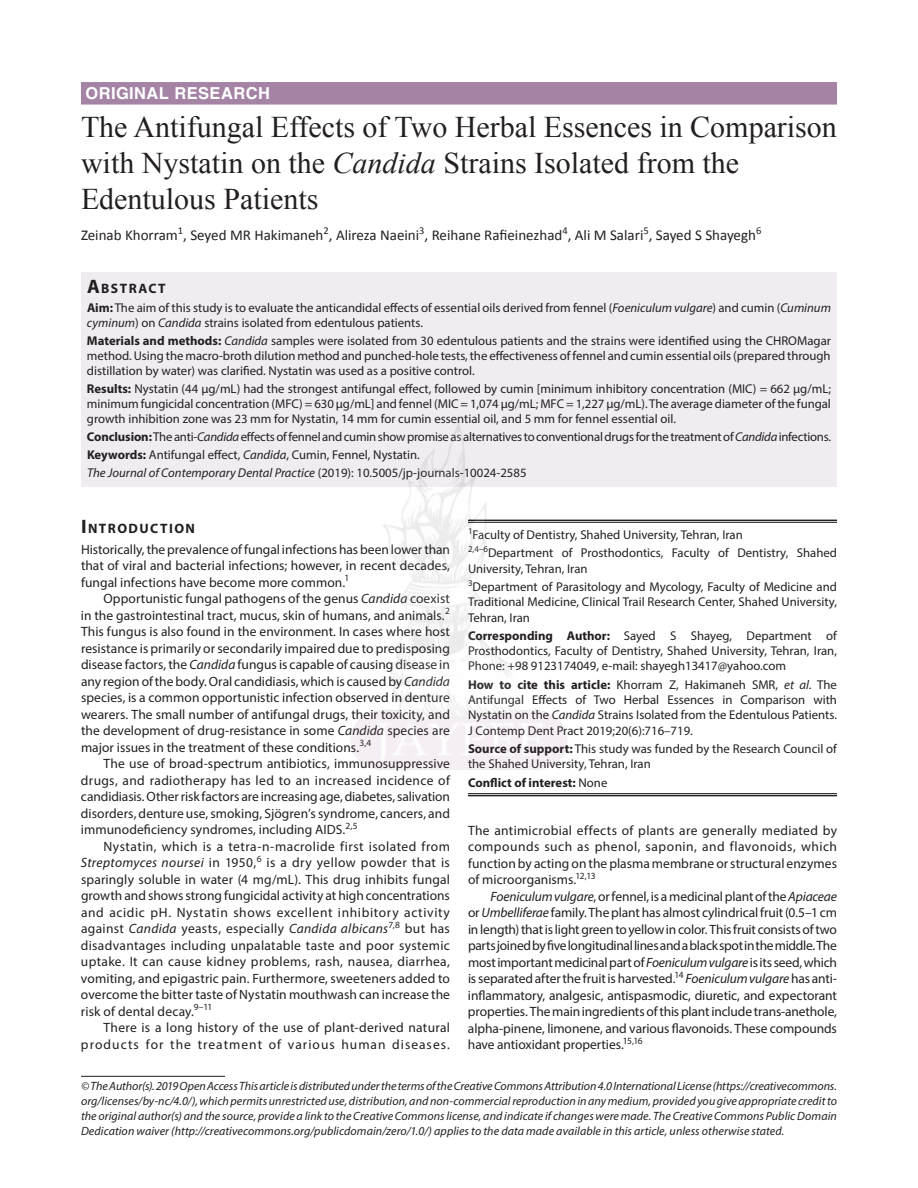
<style>
.page{position:relative;width:918px;height:1188px;background:#fff}
.page>*{position:absolute;margin:0;border:0;box-sizing:border-box;transform-origin:0 0}
.AT{font:30px/36px "Times New Roman";color:#231f20}
.t1{font:700 16.5px "Helvetica LT Std";letter-spacing:.025em;color:#fff}
.AU{font:15px "Calibri";color:#231f20}
.AB{font:700 13.65px "Myriad Pro";letter-spacing:.105em;color:#231f20}
.Para{font:13.5px/16.5px "Myriad Pro";letter-spacing:.005em;color:#231f20;text-align:justify}
.Para-first{font:13.5px/16.5px "Myriad Pro";letter-spacing:.005em;color:#231f20;text-align:justify}
.Para-2{font:13.5px/16.5px "Myriad Pro";letter-spacing:.065em;color:#231f20;text-align:right}
.KW{font:12.75px/15px "Myriad Pro";color:#231f20;text-align:justify}
.AF{font:12.75px/15.3px "Myriad Pro";color:#231f20;text-align:justify}
.KW-2{font:12.75px "Myriad Pro";letter-spacing:-.02em;color:#231f20}
.KW_-last{font:italic 12.75px "Myriad Pro";color:#231f20}
.AF_-first{font:12.75px "Myriad Pro";color:#231f20}
.AF_-last{font:700 12.75px "Myriad Pro";color:#231f20}
.t2{font:italic 12px/15px "Myriad Pro";letter-spacing:.005em;color:#231f20;text-align:justify}
.s1{font-style:italic}
.s2{font-size:19.5px}
.s3{font-weight:700}
.s4{font-style:normal}
.s5{font-weight:400}
</style>
<div class="page">
<div style="left:81px;top:82px;width:756px;height:23px;background:#a483a5"></div>
<div style="left:81px;top:272px;width:756px;height:26px;background:#f0ecf1"></div>
<div style="left:81px;top:297px;width:756px;height:39px;background:#f0ecf1"></div>
<div style="left:81px;top:330px;width:756px;height:54px;background:#f0ecf1"></div>
<div style="left:81px;top:378px;width:756px;height:54px;background:#f0ecf1"></div>
<div style="left:81px;top:426px;width:756px;height:24px;background:#f0ecf1"></div>
<div style="left:81px;top:444px;width:756px;height:24px;background:#f0ecf1"></div>
<div style="left:81px;top:462px;width:756px;height:24px;background:#f0ecf1"></div>
<hr style="left:468px;top:520px;width:369px;height:1px;background:#231f20">
<hr style="left:468px;top:522px;width:369px;height:1px;background:#231f20">
<hr style="left:468px;top:793px;width:369px;height:1px;background:#231f20">
<hr style="left:468px;top:795px;width:369px;height:1px;background:#231f20">
<hr style="left:81px;top:1076px;width:144px;height:1px;background:#231f20">
<img style="left:347px;top:421px;width:224px;height:349px">
<p class="t1" style="left:86px;top:83px;width:186px">ORIGINAL RESEARCH</p>
<p class="AT" style="left:81px;top:108px;width:757px">The Antifungal Effects of Two Herbal Essences in Comparison with Nystatin on the <span class="s1">Candida</span> Strains Isolated from the<br>Edentulous Patients</p>
<p class="AU" style="left:81px;top:226px;width:682px">Zeinab Khorram<sup>1</sup>, Seyed MR Hakimaneh<sup>2</sup>, Alireza Naeini<sup>3</sup>, Reihane Rafieinezhad<sup>4</sup>, Ali M Salari<sup>5</sup>, Sayed S Shayegh<sup>6</sup></p>
<p class="AB" style="left:87px;top:279px;width:80px"><span class="s2">A</span>BSTRACT</p>
<p class="KW" style="left:87px;top:300px;width:746px"><span class="s3">Aim:</span> The aim of this study is to evaluate the anticandidal effects of essential oils derived from fennel (<span class="s1">Foeniculum vulgare</span>) and cumin (<span class="s1">Cuminum cyminum</span>) on <span class="s1">Candida</span> strains isolated from edentulous patients.</p>
<p class="KW" style="left:87px;top:333px;width:746px"><span class="s3">Materials and methods:</span> <span class="s1">Candida</span> samples were isolated from 30 edentulous patients and the strains were identified using the CHROMagar method. Using the macro-broth dilution method and punched-hole tests, the effectiveness of fennel and cumin essential oils (prepared through distillation by water) was clarified. Nystatin was used as a positive control.</p>
<p class="KW" style="left:87px;top:381px;width:746px"><span class="s3">Results:</span> Nystatin (44 µg/mL) had the strongest antifungal effect, followed by cumin [minimum inhibitory concentration (MIC) = 662 μg/mL; minimum fungicidal concentration (MFC) = 630 μg/mL] and fennel (MIC = 1,074 μg/mL; MFC = 1,227 μg/mL). The average diameter of the fungal growth inhibition zone was 23 mm for Nystatin, 14 mm for cumin essential oil, and 5 mm for fennel essential oil.</p>
<p class="KW-2" style="left:87px;top:429px;width:746px"><span class="s3">Conclusion:</span> The anti-<span class="s1">Candida</span> effects of fennel and cumin show promise as alternatives to conventional drugs for the treatment of <span class="s1">Candida</span> infections.</p>
<p class="KW" style="left:87px;top:447px;width:334px"><span class="s3">Keywords:</span> Antifungal effect, <span class="s1">Candida</span>, Cumin, Fennel, Nystatin.</p>
<p class="KW_-last" style="left:87px;top:465px;width:441px">The Journal of Contemporary Dental Practice <span class="s4">(2019): 10.5005/jp-journals-10024-2585</span></p>
<h1 class="AB" style="left:81px;top:519px;width:116px"><span class="s2">I</span>NTRODUCTION</h1>
<p class="Para-first" style="left:81px;top:541px;width:371px">Historically, the prevalence of fungal infections has been lower than that of viral and bacterial infections; however, in recent decades, fungal infections have become more common.<sup>1</sup></p>
<p class="Para" style="left:81px;top:590px;width:371px;text-indent:23px">Opportunistic fungal pathogens of the genus <span class="s1">Candida</span> coexist in the gastrointestinal tract, mucus, skin of humans, and animals.<sup>2<br></sup>This fungus is also found in the environment. In cases where host resistance is primarily or secondarily impaired due to predisposing disease factors, the <span class="s1">Candida</span> fungus is capable of causing disease in any region of the body. Oral candidiasis, which is caused by <span class="s1">Candida </span>species, is a common opportunistic infection observed in denture wearers. The small number of antifungal drugs, their toxicity, and the development of drug-resistance in some <span class="s1">Candida</span> species are major issues in the treatment of these conditions.<sup>3,4</sup></p>
<p class="Para" style="left:81px;top:755px;width:371px;text-indent:23px">The use of broad-spectrum antibiotics, immunosuppressive drugs, and radiotherapy has led to an increased incidence of candidiasis. Other risk factors are increasing age, diabetes, salivation disorders, denture use, smoking, Sjögren’s syndrome, cancers, and immunodeficiency syndromes, including AIDS.<sup>2,5</sup></p>
<p class="Para" style="left:81px;top:838px;width:371px;text-indent:23px">Nystatin, which is a tetra-n-macrolide first isolated from <span class="s1">Streptomyces noursei</span> in 1950,<sup>6</sup> is a dry yellow powder that is sparingly soluble in water (4 mg/mL). This drug inhibits fungal growth and shows strong fungicidal activity at high concentrations and acidic pH. Nystatin shows excellent inhibitory activity against <span class="s1">Candida</span> yeasts, especially <span class="s1">Candida albicans</span><sup>7,8</sup> but has disadvantages including unpalatable taste and poor systemic uptake. It can cause kidney problems, rash, nausea, diarrhea, vomiting, and epigastric pain. Furthermore, sweeteners added to overcome the bitter taste of Nystatin mouthwash can increase the risk of dental decay.<sup>9–11</sup></p>
<p class="Para-2" style="left:81px;top:1019px;width:371px">There is a long history of the use of plant-derived natural products for the treatment of various human diseases.</p>
<p class="AF_-first" style="left:468px;top:527px;width:276px"><sup>1</sup>Faculty of Dentistry, Shahed University, Tehran, Iran</p>
<p class="AF" style="left:468px;top:545px;width:371px"><sup>2,4–6</sup>Department of Prosthodontics, Faculty of Dentistry, Shahed<br>University, Tehran, Iran</p>
<p class="AF" style="left:468px;top:579px;width:370px"><sup>3</sup>Department of Parasitology and Mycology, Faculty of Medicine and Traditional Medicine, Clinical Trail Research Center, Shahed University, Tehran, Iran</p>
<p class="AF" style="left:468px;top:628px;width:371px"><span class="s3">Corresponding Author:</span> Sayed S Shayeg, Department of Prosthodontics, Faculty of Dentistry, Shahed University, Tehran, Iran, Phone: +98 9123174049, e-mail: shayegh13417@yahoo.com</p>
<p class="AF" style="left:468px;top:677px;width:371px"><span class="s3">How to cite this article:</span> Khorram Z, Hakimaneh SMR, <span class="s1">et al</span>. The Antifungal Effects of Two Herbal Essences in Comparison with Nystatin on the <span class="s1">Candida</span> Strains Isolated from the Edentulous Patients.<br>J Contemp Dent Pract 2019;20(6):716–719.</p>
<p class="AF" style="left:468px;top:741px;width:371px"><span class="s3">Source of support:</span> This study was funded by the Research Council of the Shahed University, Tehran, Iran</p>
<p class="AF_-last" style="left:468px;top:774px;width:141px">Conflict of interest: <span class="s5">None</span></p>
<p class="Para-first" style="left:468px;top:822px;width:371px">The antimicrobial effects of plants are generally mediated by compounds such as phenol, saponin, and flavonoids, which function by acting on the plasma membrane or structural enzymes of microorganisms.<sup>12,13</sup></p>
<p class="Para" style="left:468px;top:888px;width:371px;text-indent:23px"><span class="s1">Foeniculum vulgare</span>, or fennel, is a medicinal plant of the <span class="s1">Apiaceae </span>or <span class="s1">Umbelliferae</span> family. The plant has almost cylindrical fruit (0.5–1 cm in length) that is light green to yellow in color. This fruit consists of two parts joined by five longitudinal lines and a black spot in the middle. The most important medicinal part of <span class="s1">Foeniculum vulgare</span> is its seed, which is separated after the fruit is harvested.<sup>14</sup> <span class="s1">Foeniculum vulgare</span> has anti&shy;inflammatory, analgesic, antispasmodic, diuretic, and expectorant properties. The main ingredients of this plant include trans-anethole, alpha-pinene, limonene, and various flavonoids. These compounds have antioxidant properties.<sup>15,16</sup></p>
<p class="t2" style="left:81px;top:1078px;width:758px">© The Author(s). 2019 Open Access This article is distributed under the terms of the Creative Commons Attribution 4.0 International License (https://creativecommons. org/licenses/by-nc/4.0/), which permits unrestricted use, distribution, and non-commercial reproduction in any medium, provided you give appropriate credit to the original author(s) and the source, provide a link to the Creative Commons license, and indicate if changes were made. The Creative Commons Public Domain Dedication waiver (http://creativecommons.org/publicdomain/zero/1.0/) applies to the data made available in this article, unless otherwise stated.</p>
</div>
